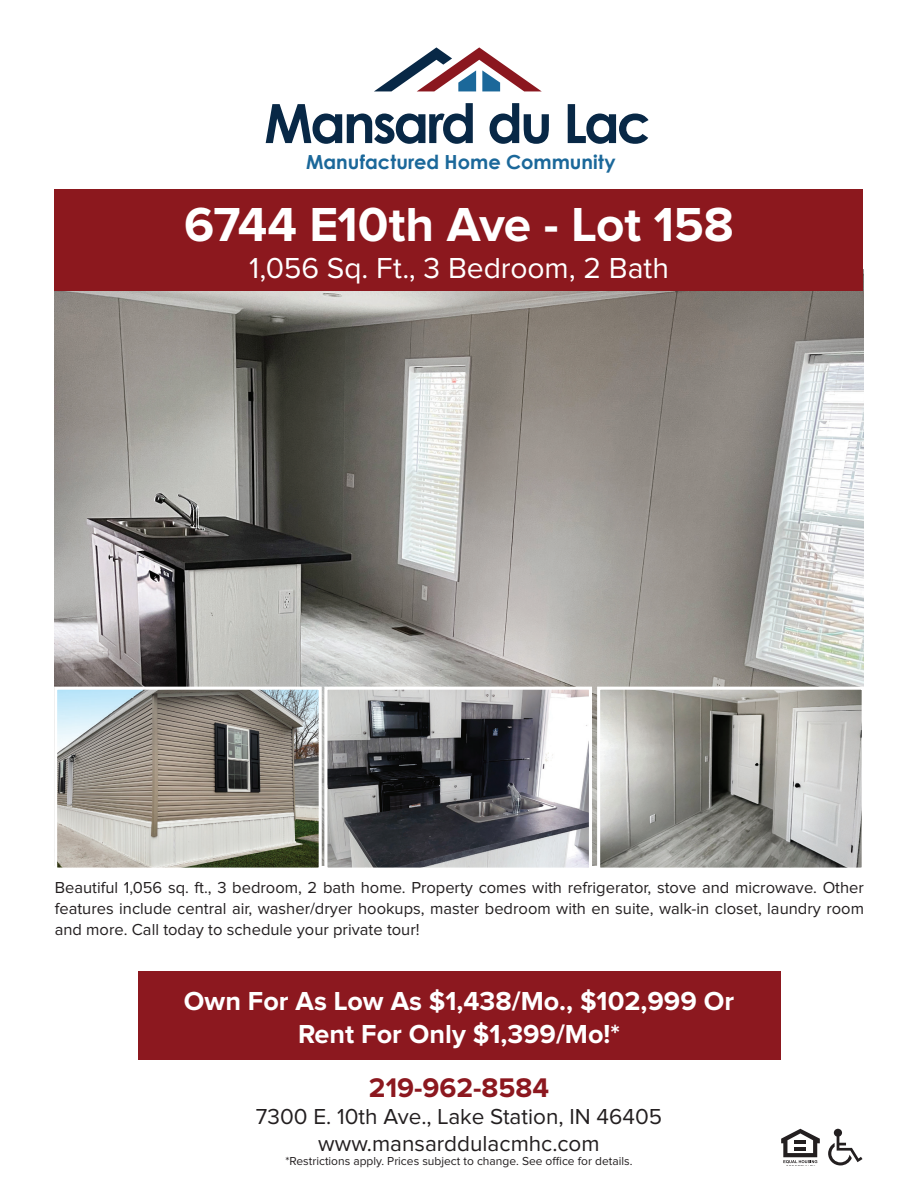
<style>
.page{position:relative;width:918px;height:1188px;background:#fff}
.page>*{position:absolute;margin:0;border:0;box-sizing:border-box;transform-origin:0 0}
.t1{font:700 54.3px "Century Gothic";letter-spacing:-.055em;color:#082846}
.t2{font:700 49.5px "Proxima Nova";letter-spacing:-.005em;color:#fff}
.t3{font:30px "Proxima Nova";letter-spacing:-.005em;color:#fff}
.t4{font:700 27.9px "Proxima Nova";color:#8c181f}
.t5{font:700 27px/32.4px "Proxima Nova";color:#fff;text-align:center}
.t6{font:22.5px/27px "Proxima Nova";color:#231f20;text-align:center}
.t7{font:700 19.5px "Century Gothic";color:#1b689a}
.t8{font:16.5px/21px "Proxima Nova";color:#231f20;text-align:justify}
.t9{font:12px "Proxima Nova";color:#231f20}
</style>
<div class="page">
<img style="left:55px;top:269px;width:809px;height:597px">
<div style="left:55px;top:189px;width:808px;height:102px;background:#8c181e"></div>
<svg style="left:374px;top:47px;width:167px;height:44px"></svg>
<div style="left:138px;top:971px;width:642px;height:89px;background:#8c181f"></div>
<svg style="left:781px;top:1129px;width:39px;height:34px"></svg>
<svg style="left:828px;top:1129px;width:34px;height:36px"></svg>
<img style="left:601px;top:691px;width:260px;height:176px">
<div style="left:597px;top:687px;width:268px;height:184px;border:3px solid #fff"></div>
<img style="left:328px;top:691px;width:260px;height:176px">
<div style="left:324px;top:687px;width:268px;height:184px;border:3px solid #fff"></div>
<img style="left:58px;top:691px;width:260px;height:176px">
<div style="left:54px;top:687px;width:268px;height:184px;border:3px solid #fff"></div>
<h1 class="t1" style="left:264px;top:82px;width:389px">Mansard du Lac</h1>
<p class="t7" style="left:306px;top:147px;width:311px">Manufactured Home Community</p>
<h2 class="t2" style="left:184px;top:196px;width:551px">6744 E10th Ave - Lot 158</h2>
<h3 class="t3" style="left:249px;top:254px;width:421px">1,056 Sq. Ft., 3 Bedroom, 2 Bath</h3>
<p class="t8" style="left:55px;top:877px;width:811px">Beautiful 1,056 sq. ft., 3 bedroom, 2 bath home. Property comes with refrigerator, stove and microwave. Other features include central air, washer/dryer hookups, master bedroom with en suite, walk-in closet, laundry room and more. Call today to schedule your private tour!</p>
<h3 class="t5" style="left:184px;top:986px;width:552px">Own For As Low As $1,438/Mo., $102,999 Or<br>Rent For Only $1,399/Mo!*</h3>
<h3 class="t4" style="left:369px;top:1072px;width:182px">219-962-8584</h3>
<h3 class="t6" style="left:256px;top:1104px;width:408px">7300 E. 10th Ave., Lake Station, IN 46405 www.mansarddulacmhc.com</h3>
<p class="t9" style="left:286px;top:1156px;width:348px">*Restrictions apply. Prices subject to change. See office for details.</p>
</div>
